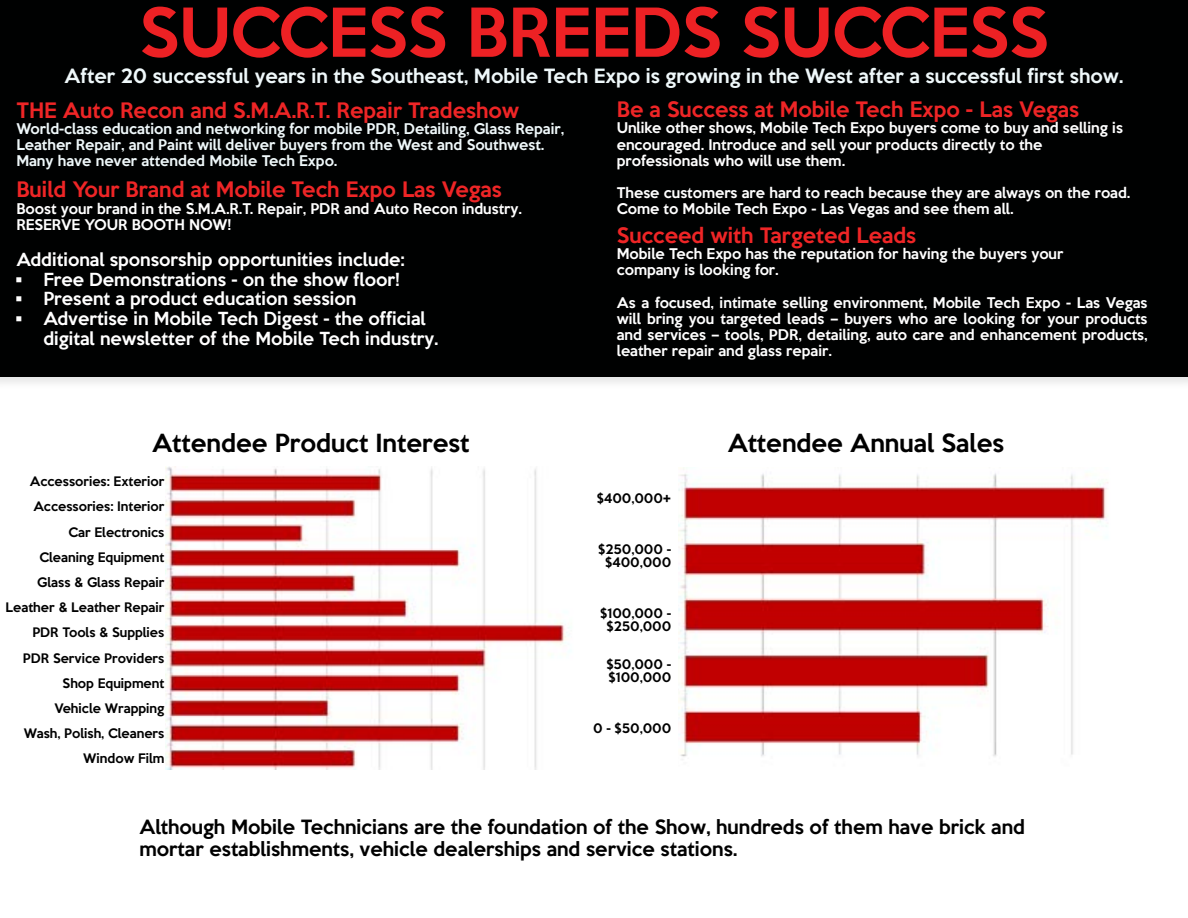
<style>
.page{position:relative;width:1188px;height:918px;background:#fff}
.page>*{position:absolute;margin:0;border:0;box-sizing:border-box;transform-origin:0 0}
.t1{font:500 61.5px "Keep Calm";color:#ed2124}
.t2{font:500 22.8px "Keep Calm";color:#000}
.t3{font:500 19.5px "Keep Calm";color:#ee2526}
.t4{font:500 18px/21.6px "Keep Calm";color:#000}
.t5{font:500 18px "Keep Calm";color:#eff8fa}
.t6{font:500 16.5px/19.8px "Keep Calm";color:#fff}
.t7{font:500 13.5px/16.2px "Keep Calm";color:#fff}
.t8{font:500 13.5px/16.2px "Keep Calm";color:#eff8fa}
.t9{font:500 12px/25.2px "Keep Calm";color:#000;text-align:center}
</style>
<div class="page">
<div style="left:0;top:0;width:1188px;height:390px;background:#f4f4f4"></div>
<div style="left:0;top:0;width:1188px;height:377px;background:#000101"></div>
<img style="left:166px;top:467px;width:404px;height:303px">
<img style="left:679px;top:468px;width:429px;height:289px">
<h1 class="t1" style="left:139px;top:-21px;width:911px">SUCCESS BREEDS SUCCESS</h1>
<h3 class="t5" style="left:65px;top:60px;width:1060px">After 20 successful years in the Southeast, Mobile Tech Expo is growing in the West after a successful first show.</h3>
<h3 class="t3" style="left:16px;top:93px;width:504px">THE Auto Recon and S.M.A.R.T. Repair Tradeshow</h3>
<p class="t8" style="left:16px;top:119px;width:549px">World-class education and networking for mobile PDR, Detailing, Glass Repair,<br>Leather Repair, and Paint will deliver buyers from the West and Southwest.<br>Many have never attended Mobile Tech Expo.</p>
<h3 class="t3" style="left:617px;top:92px;width:464px">Be a Success at Mobile Tech Expo - Las Vegas</h3>
<p class="t7" style="left:617px;top:119px;width:508px">Unlike other shows, Mobile Tech Expo buyers come to buy and selling is encouraged. Introduce and sell your products directly to the professionals who will use them.</p>
<p class="t7" style="left:617px;top:184px;width:515px">These customers are hard to reach because they are always on the road.<br>Come to Mobile Tech Expo - Las Vegas and see them all.</p>
<h3 class="t3" style="left:16px;top:173px;width:487px">Build Your Brand at Mobile Tech Expo Las Vegas</h3>
<p class="t7" style="left:16px;top:199px;width:507px">Boost your brand in the S.M.A.R.T. Repair, PDR and Auto Recon industry.<br>RESERVE YOUR BOOTH NOW!</p>
<p class="t6" style="left:16px;top:248px;width:390px">Additional sponsorship opportunities include:</p>
<p class="t6" style="left:16px;top:268px;width:385px">• Free Demonstrations - on the show floor!</p>
<p class="t6" style="left:16px;top:288px;width:341px">• Present a product education session</p>
<p class="t6" style="left:43px;top:307px;width:396px;text-indent:-27px">• Advertise in Mobile Tech Digest - the official digital newsletter of the Mobile Tech industry.</p>
<h3 class="t3" style="left:617px;top:218px;width:301px">Succeed with Targeted Leads</h3>
<p class="t7" style="left:617px;top:244px;width:448px">Mobile Tech Expo has the reputation for having the buyers your company is looking for.</p>
<p class="t7" style="left:617px;top:293px;width:532px;text-align:justify">As a focused, intimate selling environment, Mobile Tech Expo - Las Vegas will bring you targeted leads – buyers who are looking for your products and services – tools, PDR, detailing, auto care and enhancement products, leather repair and glass repair.</p>
<h2 class="t2" style="left:152px;top:424px;width:319px">Attendee Product Interest</h2>
<h2 class="t2" style="left:728px;top:424px;width:278px">Attendee Annual Sales</h2>
<p class="t9" style="left:6px;top:468px;width:160px;text-align:right">Accessories: Exterior<br>Accessories: Interior<br>Car Electronics<br>Cleaning Equipment<br>Glass &amp; Glass Repair<br>Leather &amp; Leather Repair<br>PDR Tools &amp; Supplies<br>PDR Service Providers<br>Shop Equipment<br>Vehicle Wrapping<br>Wash, Polish, Cleaners<br>Window Film</p>
<p class="t9" style="left:597px;top:485px;width:76px">$400,000+</p>
<p class="t9" style="left:598px;top:542px;width:74px;line-height:12.8px">$250,000 - $400,000</p>
<p class="t9" style="left:600px;top:606px;width:72px;line-height:12.8px">$100,000 - $250,000</p>
<p class="t9" style="left:606px;top:657px;width:66px;line-height:12.8px;text-align:left">$50,000 - $100,000</p>
<p class="t9" style="left:593px;top:714px;width:80px">0 - $50,000</p>
<h3 class="t4" style="left:139px;top:815px;width:887px">Although Mobile Technicians are the foundation of the Show, hundreds of them have brick and mortar establishments, vehicle dealerships and service stations.</h3>
</div>
